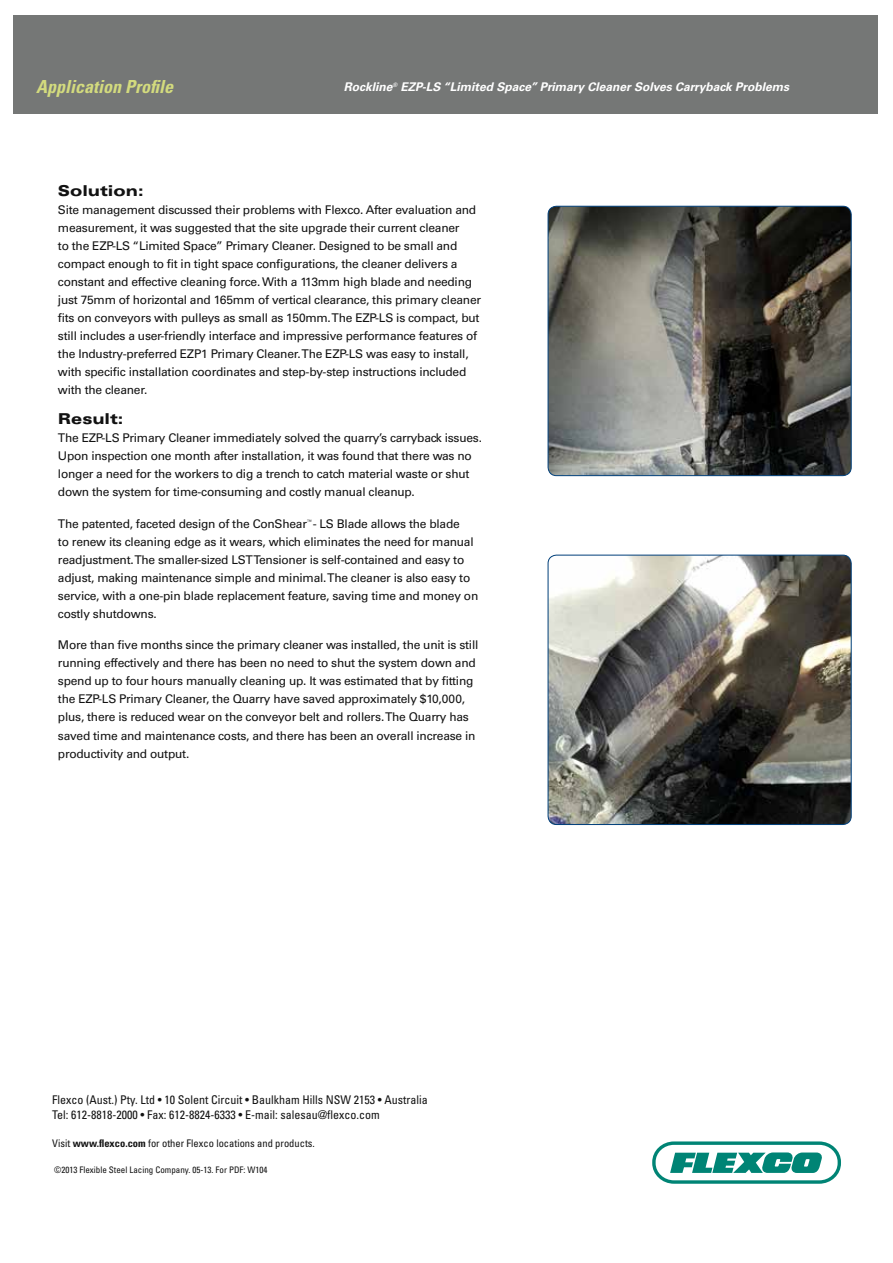
<style>
.page{position:relative;width:893px;height:1263px;background:#fff}
.page>*{position:absolute;margin:0;border:0;box-sizing:border-box;transform-origin:0 0}
.t1{font:italic 700 condensed 18px "Univers LT Std";color:#d3db7e}
.t2{font:900 expanded 15px "Univers LT Std";color:#121212}
.t3{font:12px/18px "Univers LT Std";letter-spacing:-.02em;color:#121212}
.t4{font:condensed 12px/15px "Univers LT Std";color:#121212}
.t5{font:italic 700 12px "Univers LT Std";color:#fff}
.t6{font:condensed 10.5px "Univers LT Std";color:#121212}
.t7{font:condensed 9px "Univers LT Std";color:#121212}
.s1{font-weight:700}
</style>
<div class="page">
<div style="left:13px;top:16px;width:865px;height:98px;background:#757776"></div>
<svg style="left:652px;top:1141px;width:189px;height:43px"></svg>
<img style="left:548px;top:206px;width:303px;height:270px">
<div style="left:548px;top:206px;width:303px;height:270px;border:1px solid #003f7a;border-radius:8px"></div>
<img style="left:548px;top:555px;width:303px;height:269px">
<div style="left:548px;top:555px;width:303px;height:270px;border:1px solid #003f7a;border-radius:8px"></div>
<h1 class="t1" style="left:36px;top:75px;width:139px">Application Profile</h1>
<p class="t5" style="left:344px;top:80px;width:447px">Rockline<sup>®</sup> EZP-LS “Limited Space” Primary Cleaner Solves Carryback Problems</p>
<p class="t2" style="left:58px;top:182px;width:87px">Solution:</p>
<p class="t3" style="left:58px;top:201px;width:425px">Site management discussed their problems with Flexco. After evaluation and measurement, it was suggested that the site upgrade their current cleaner<br>to the EZP-LS “Limited Space” Primary Cleaner. Designed to be small and compact enough to fit in tight space configurations, the cleaner delivers a constant and effective cleaning force. With a 113mm high blade and needing just 75mm of horizontal and 165mm of vertical clearance, this primary cleaner fits on conveyors with pulleys as small as 150mm. The EZP-LS is compact, but still includes a user-friendly interface and impressive performance features of the Industry-preferred EZP1 Primary Cleaner. The EZP-LS was easy to install, with specific installation coordinates and step-by-step instructions included with the cleaner.</p>
<p class="t2" style="left:58px;top:410px;width:67px">Result:</p>
<p class="t3" style="left:58px;top:429px;width:426px">The EZP-LS Primary Cleaner immediately solved the quarry’s carryback issues.<br>Upon inspection one month after installation, it was found that there was no longer a need for the workers to dig a trench to catch material waste or shut down the system for time-consuming and costly manual cleanup.</p>
<p class="t3" style="left:58px;top:515px;width:422px">The patented, faceted design of the ConShear<sup>™</sup>- LS Blade allows the blade<br>to renew its cleaning edge as it wears, which eliminates the need for manual readjustment. The smaller-sized LST Tensioner is self-contained and easy to adjust, making maintenance simple and minimal. The cleaner is also easy to service, with a one-pin blade replacement feature, saving time and money on costly shutdowns.</p>
<p class="t3" style="left:58px;top:636px;width:422px">More than five months since the primary cleaner was installed, the unit is still running effectively and there has been no need to shut the system down and spend up to four hours manually cleaning up. It was estimated that by fitting the EZP-LS Primary Cleaner, the Quarry have saved approximately $10,000, plus, there is reduced wear on the conveyor belt and rollers. The Quarry has saved time and maintenance costs, and there has been an overall increase in productivity and output.</p>
<p class="t4" style="left:52px;top:1091px;width:377px">Flexco (Aust.) Pty. Ltd • 10 Solent Circuit • Baulkham Hills NSW 2153 • Australia<br>Tel: 612-8818-2000 • Fax: 612-8824-6333 • E-mail: salesau@flexco.com</p>
<p class="t6" style="left:52px;top:1137px;width:264px">Visit <span class="s1">www.flexco.com</span> for other Flexco locations and products.</p>
<p class="t7" style="left:54px;top:1164px;width:215px">©2013 Flexible Steel Lacing Company. 05-13. For PDF: W104</p>
</div>
